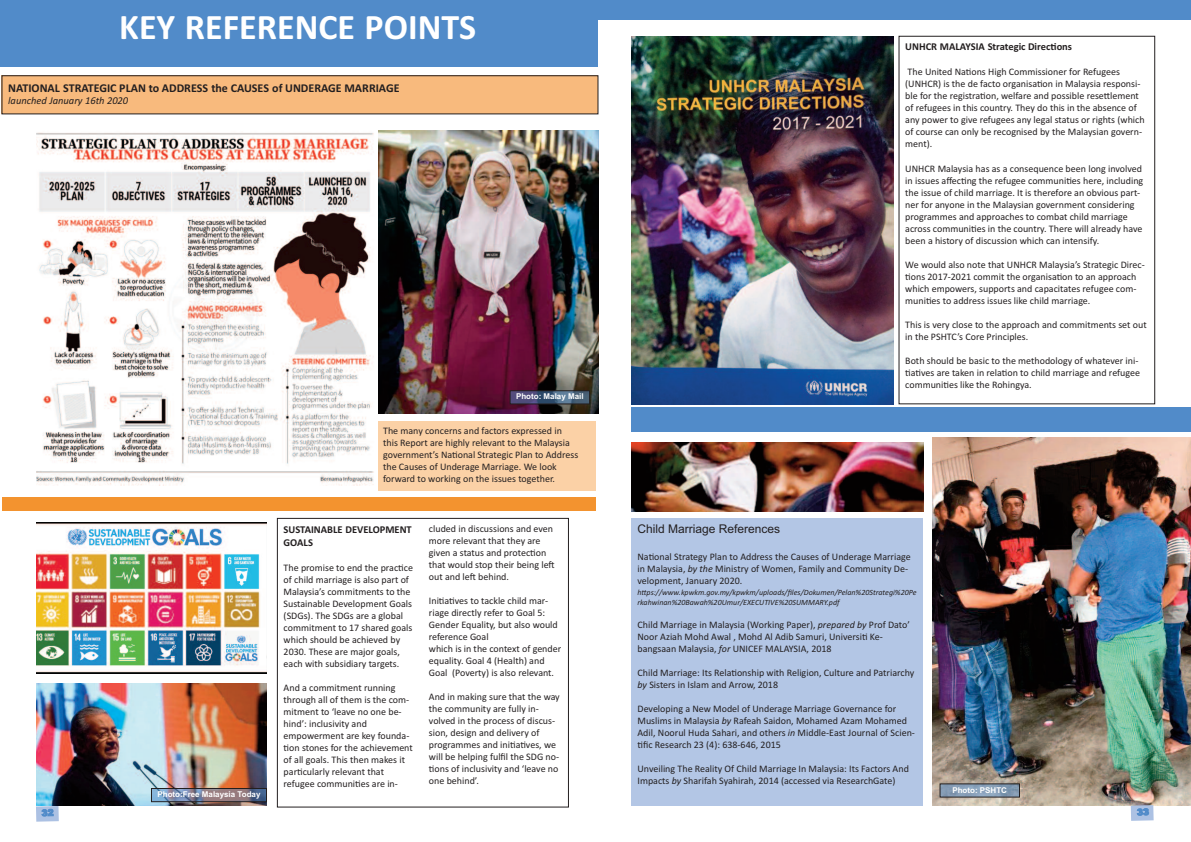
<style>
.page{position:relative;width:1191px;height:842px;background:#fff}
.page>*{position:absolute;margin:0;border:0;box-sizing:border-box;transform-origin:0 0}
.t1{font:700 36px "Calibri";color:#fff}
.t2{font:700 12px "Calibri";color:#231f20}
.t3{font:12px "Arial";color:#231f20}
.t4{font:700 10.5px/13px "Calibri";color:#231f20}
.t5{font:italic 10.5px "Calibri";color:#231f20}
.t6{font:10px/12px "Calibri";color:#231f20}
.t7{font:italic 8px/9.6px "Calibri";color:#231f20}
.t8{font:700 8px "Arial";color:#fff}
.s1{font-style:italic}
</style>
<div class="page">
<img style="left:932px;top:437px;width:259px;height:368px">
<div style="left:568px;top:421px;width:27px;height:69px;background:#fbd1a6"></div>
<img style="left:631px;top:37px;width:262px;height:367px">
<img style="left:36px;top:132px;width:338px;height:353px">
<div style="left:898px;top:36px;width:257px;height:368px;border:1px solid #231f20"></div>
<div style="left:2px;top:76px;width:596px;height:38px;background:#f8ba7d"></div>
<div style="left:2px;top:75px;width:596px;height:39px;border:1px solid #231f20"></div>
<div style="left:277px;top:518px;width:291px;height:289px;border:1px solid #231f20"></div>
<img style="left:36px;top:523px;width:230px;height:151px">
<div style="left:0;top:0;width:598px;height:67px;background:#518bc9"></div>
<img style="left:378px;top:130px;width:220px;height:284px">
<div style="left:2px;top:497px;width:593px;height:14px;background:#f3932f"></div>
<div style="left:631px;top:407px;width:560px;height:25px;background:#518bc9"></div>
<div style="left:378px;top:421px;width:205px;height:69px;background:#fbd1a6"></div>
<img style="left:36px;top:684px;width:231px;height:122px">
<div style="left:152px;top:789px;width:114px;height:12px;background:#518bc9;opacity:.52"></div>
<div style="left:151px;top:788px;width:116px;height:14px;border:1px solid #231f20"></div>
<div style="left:510px;top:391px;width:79px;height:13px;background:#518bc9;opacity:.52"></div>
<div style="left:510px;top:391px;width:79px;height:13px;border:1px solid #231f20"></div>
<div style="left:940px;top:784px;width:79px;height:13px;background:#518bc9;opacity:.52"></div>
<div style="left:598px;top:0;width:593px;height:20px;background:#518bc9"></div>
<div style="left:631px;top:518px;width:292px;height:288px;background:#b3c6e5"></div>
<img style="left:631px;top:443px;width:292px;height:68px">
<svg style="left:36px;top:806px;width:23px;height:16px"></svg>
<svg style="left:1130px;top:805px;width:23px;height:16px"></svg>
<h1 class="t1" style="left:119px;top:5px;width:358px">KEY REFERENCE POINTS</h1>
<p class="t2" style="left:8px;top:81px;width:393px">NATIONAL STRATEGIC PLAN to ADDRESS the CAUSES of UNDERAGE MARRIAGE</p>
<p class="t5" style="left:8px;top:94px;width:122px">launched January 16th 2020</p>
<p class="t8" style="left:516px;top:392px;width:69px">Photo: Malay Mail</p>
<p class="t6" style="left:383px;top:425px;width:197px">The many concerns and factors expressed in this Report are highly relevant to the Malaysia government’s National Strategic Plan to Address the Causes of Underage Marriage. We look forward to working on the issues together.</p>
<p class="t8" style="left:157px;top:790px;width:104px">Photo:Free Malaysia Today</p>
<p class="t4" style="left:284px;top:522px;width:130px">SUSTAINABLE DEVELOPMENT<br>GOALS</p>
<p class="t6" style="left:284px;top:561px;width:131px">The promise to end the practice of child marriage is also part of<br>Malaysia’s commitments to the<br>Sustainable Development Goals (SDGs). The SDGs are a global commitment to 17 shared goals which should be achieved by<br>2030. These are major goals, each with subsidiary targets.</p>
<p class="t6" style="left:284px;top:681px;width:131px">And a commitment running through all of them is the com&shy;mitment to ‘leave no one be&shy;hind’: inclusivity and empowerment are key founda&shy;tion stones for the achievement of all goals. This then makes it particularly relevant that refugee communities are in-</p>
<p class="t6" style="left:429px;top:523px;width:127px">cluded in discussions and even more relevant that they are given a status and protection that would stop their being left out and left behind.</p>
<p class="t6" style="left:429px;top:595px;width:134px">Initiatives to tackle child mar&shy;riage directly refer to Goal 5:<br>Gender Equality, but also would reference Goal<br>which is in the context of gender equality. Goal 4 (Health) and<br>Goal (Poverty) is also relevant.</p>
<p class="t6" style="left:429px;top:691px;width:132px">And in making sure that the way the community are fully in&shy;volved in the process of discus&shy;sion, design and delivery of programmes and initiatives, we will be helping fulfil the SDG no&shy;tions of inclusivity and ‘leave no one behind’.</p>
<p class="t4" style="left:905px;top:40px;width:168px">UNHCR MALAYSIA Strategic Directions</p>
<p class="t6" style="left:905px;top:66px;width:241px">The United Nations High Commissioner for Refugees (UNHCR) is the de facto organisation in Malaysia responsi&shy;ble for the registration, welfare and possible resettlement of refugees in this country. They do this in the absence of any power to give refugees any legal status or rights (which of course can only be recognised by the Malaysian govern&shy;ment).</p>
<p class="t6" style="left:905px;top:163px;width:239px">UNHCR Malaysia has as a consequence been long involved in issues affecting the refugee communities here, including the issue of child marriage. It is therefore an obvious part&shy;ner for anyone in the Malaysian government considering programmes and approaches to combat child marriage across communities in the country. There will already have been a history of discussion which can intensify.</p>
<p class="t6" style="left:905px;top:259px;width:241px">We would also note that UNHCR Malaysia’s Strategic Direc&shy;tions 2017-2021 commit the organisation to an approach which empowers, supports and capacitates refugee com&shy;munities to address issues like child marriage.</p>
<p class="t6" style="left:905px;top:319px;width:243px">This is very close to the approach and commitments set out in the PSHTC’s Core Principles.</p>
<p class="t6" style="left:905px;top:355px;width:236px">Both should be basic to the methodology of whatever ini&shy;tiatives are taken in relation to child marriage and refugee communities like the Rohingya.</p>
<p class="t3" style="left:637px;top:522px;width:144px">Child Marriage References</p>
<p class="t6" style="left:637px;top:551px;width:275px">National Strategy Plan to Address the Causes of Underage Marriage in Malaysia, <span class="s1">by the</span> Ministry of Women, Family and Community De&shy;velopment, January 2020.</p>
<p class="t7" style="left:637px;top:587px;width:281px">https://www.kpwkm.gov.my/kpwkm/uploads/files/Dokumen/Pelan%20Strategi%20Pe rkahwinan%20Bawah%20Umur/EXECUTIVE%20SUMMARY.pdf</p>
<p class="t6" style="left:637px;top:618px;width:274px">Child Marriage in Malaysia (Working Paper), <span class="s1">prepared by</span> Prof Dato’<br>Noor Aziah Mohd Awal , Mohd Al Adib Samuri, Universiti Ke&shy;bangsaan Malaysia, <span class="s1">for</span> UNICEF MALAYSIA, 2018</p>
<p class="t6" style="left:637px;top:666px;width:278px">Child Marriage: Its Relationship with Religion, Culture and Patriarchy <span class="s1">by</span> Sisters in Islam and Arrow, 2018</p>
<p class="t6" style="left:637px;top:702px;width:279px">Developing a New Model of Underage Marriage Governance for Muslims in Malaysia <span class="s1">by</span> Rafeah Saidon, Mohamed Azam Mohamed Adil, Noorul Huda Sahari, and others <span class="s1">in</span> Middle-East Journal of Scien&shy;tific Research 23 (4): 638-646, 2015</p>
<p class="t6" style="left:637px;top:762px;width:273px">Unveiling The Reality Of Child Marriage In Malaysia: Its Factors And<br>Impacts <span class="s1">by</span> Sharifah Syahirah, 2014 (accessed via ResearchGate)</p>
<p class="t8" style="left:952px;top:785px;width:56px">Photo: PSHTC</p>
</div>
